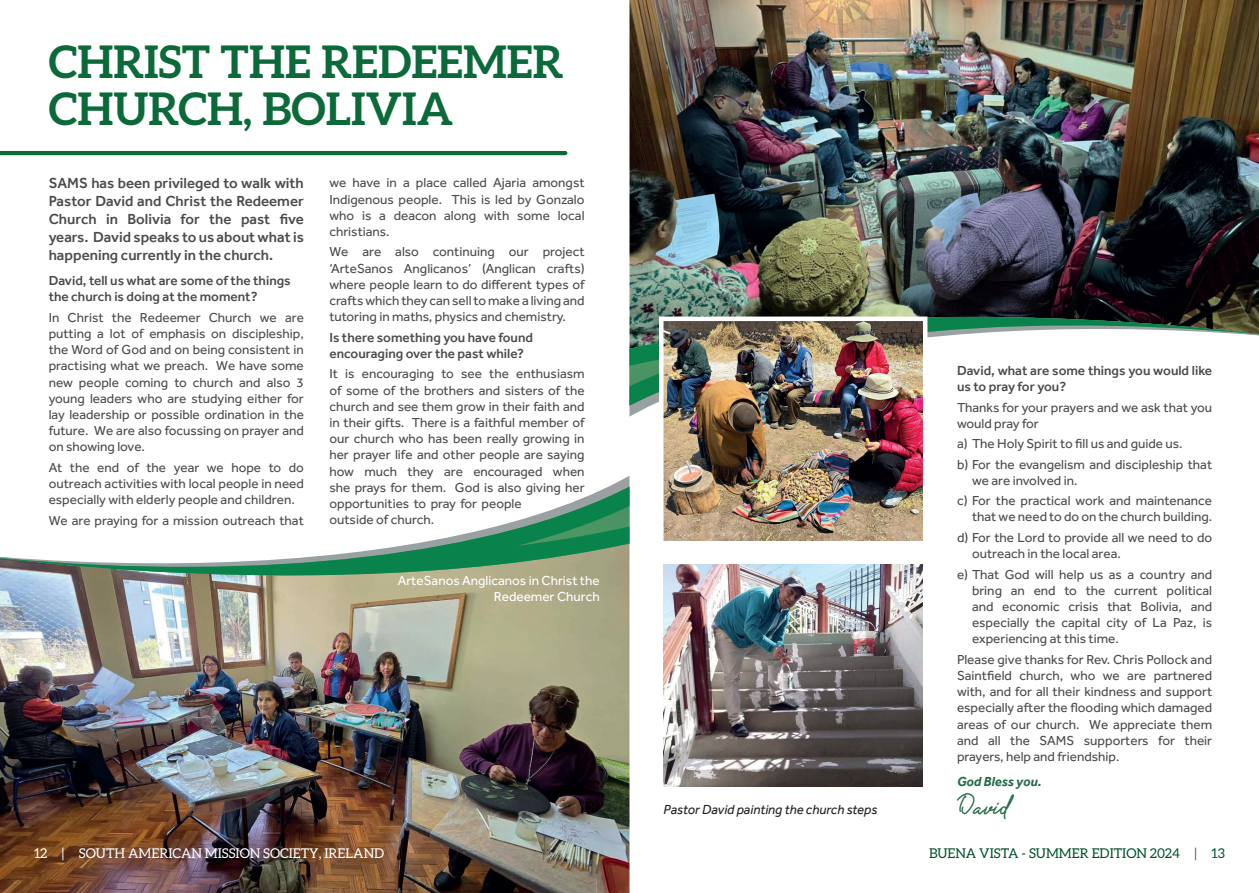
<style>
.page{position:relative;width:1259px;height:893px;background:#fff}
.page>*{position:absolute;margin:0;border:0;box-sizing:border-box;transform-origin:0 0}
.t1{font:700 45px/46.5px "Aleo";color:#0b693a}
.t2{font:25.5px "Amanda Signature";letter-spacing:-.025em;color:#266c4b}
.t3{font:500 15px/18px "Effra";color:#4b4c4d;text-align:justify}
.t4{font:13.5px/16.2px "Effra";color:#4b4c4d;text-align:justify}
.t5{font:500 13.5px/16.2px "Effra";color:#4b4c4d}
.t6{font:13.5px/16.2px "Effra";color:#fff;text-align:right}
.t7{font:13.5px "Aleo";color:#fff}
.t8{font:italic 13.5px "Effra";color:#231f20}
.t9{font:13.5px "Aleo";color:#00522e}
.t10{font:italic 700 13.5px "Effra";color:#266c4b}
.s1{color:#57585a}
</style>
<div class="page">
<img style="left:0;top:630px;width:629px;height:263px">
<img style="left:629px;top:0;width:630px;height:262px">
<img style="left:0;top:476px;width:629px;height:154px">
<svg style="left:0;top:487px;width:629px;height:99px"></svg>
<img style="left:629px;top:262px;width:630px;height:266px">
<svg style="left:629px;top:309px;width:630px;height:97px"></svg>
<hr style="left:0;top:151px;width:567px;height:4px;background:#0b693a">
<img style="left:663px;top:565px;width:260px;height:222px">
<img style="left:657px;top:314px;width:272px;height:227px">
<p class="t1" style="left:49px;top:38px;width:516px">CHRIST THE REDEEMER<br>CHURCH, BOLIVIA</p>
<p class="t3" style="left:49px;top:174px;width:257px">SAMS has been privileged to walk with Pastor David and Christ the Redeemer Church in Bolivia for the past five years. David speaks to us about what is happening currently in the church.</p>
<p class="t5" style="left:49px;top:272px;width:243px">David, tell us what are some of the things the church is doing at the moment?</p>
<p class="t4" style="left:49px;top:309px;width:257px">In Christ the Redeemer Church we are putting a lot of emphasis on discipleship, the Word of God and on being consistent in practising what we preach. We have some new people coming to church and also 3 young leaders who are studying either for lay leadership or possible ordination in the future. We are also focussing on prayer and on showing love.</p>
<p class="t4" style="left:49px;top:459px;width:257px">At the end of the year we hope to do outreach activities with local people in need especially with elderly people and children.</p>
<p class="t4" style="left:49px;top:512px;width:257px">We are praying for a mission outreach that</p>
<p class="t4" style="left:329px;top:175px;width:257px">we have in a place called Ajaria amongst Indigenous people. This is led by Gonzalo who is a deacon along with some local christians.</p>
<p class="t4" style="left:329px;top:244px;width:257px">We are also continuing our project ‘ArteSanos Anglicanos’ (Anglican crafts) where people learn to do different types of crafts which they can sell to make a living and tutoring in maths, physics and chemistry.</p>
<p class="t5" style="left:329px;top:329px;width:205px">Is there something you have found encouraging over the past while?</p>
<p class="t4" style="left:329px;top:366px;width:257px;text-align:left">It is encouraging to see the enthusiasm of some of the brothers and sisters of the church and see them grow in their faith and in their gifts. There is a faithful member of our church who has been really growing in her prayer life and other people are saying how much they are encouraged when she prays for them. God is also giving her opportunities to pray for people<br>outside of church.</p>
<p class="t5" style="left:957px;top:362px;width:257px">David, what are some things you would like us to pray for you?</p>
<p class="t4" style="left:957px;top:399px;width:257px">Thanks for your prayers and we ask that you would pray for</p>
<p class="t4" style="left:957px;top:435px;width:227px">a) The Holy Spirit to fill us and guide us.</p>
<p class="t4" style="left:972px;top:456px;width:242px;text-indent:-15px">b) For the evangelism and discipleship that we are involved in.</p>
<p class="t4" style="left:957px;top:492px;width:257px;text-align:right">c) For the practical work and maintenance that we need to do on the church building.</p>
<p class="t4" style="left:972px;top:529px;width:242px;text-indent:-15px">d) For the Lord to provide all we need to do outreach in the local area.</p>
<p class="t4" style="left:972px;top:566px;width:242px;text-indent:-15px">e) That God will help us as a country and bring an end to the current political and economic crisis that Bolivia, and especially the capital city of La Paz, is experiencing at this time.</p>
<p class="t4" style="left:957px;top:651px;width:257px">Please give thanks for Rev. Chris Pollock and Saintfield church, who we are partnered with, and for all their kindness and support especially after the flooding which damaged areas of our church. We appreciate them and all the SAMS supporters for their prayers, help and friendship.</p>
<p class="t10" style="left:957px;top:773px;width:86px">God Bless you.</p>
<p class="t2" style="left:957px;top:790px;width:53px">David</p>
<p class="t6" style="left:398px;top:572px;width:203px">ArteSanos Anglicanos in Christ the<br>Redeemer Church</p>
<p class="t8" style="left:663px;top:801px;width:215px">Pastor David painting the church steps</p>
<p class="t7" style="left:34px;top:846px;width:352px">12 | SOUTH AMERICAN MISSION SOCIETY, IRELAND</p>
<p class="t9" style="left:929px;top:846px;width:297px">BUENA VISTA - SUMMER EDITION 2024 <span class="s1">|</span> 13</p>
</div>
